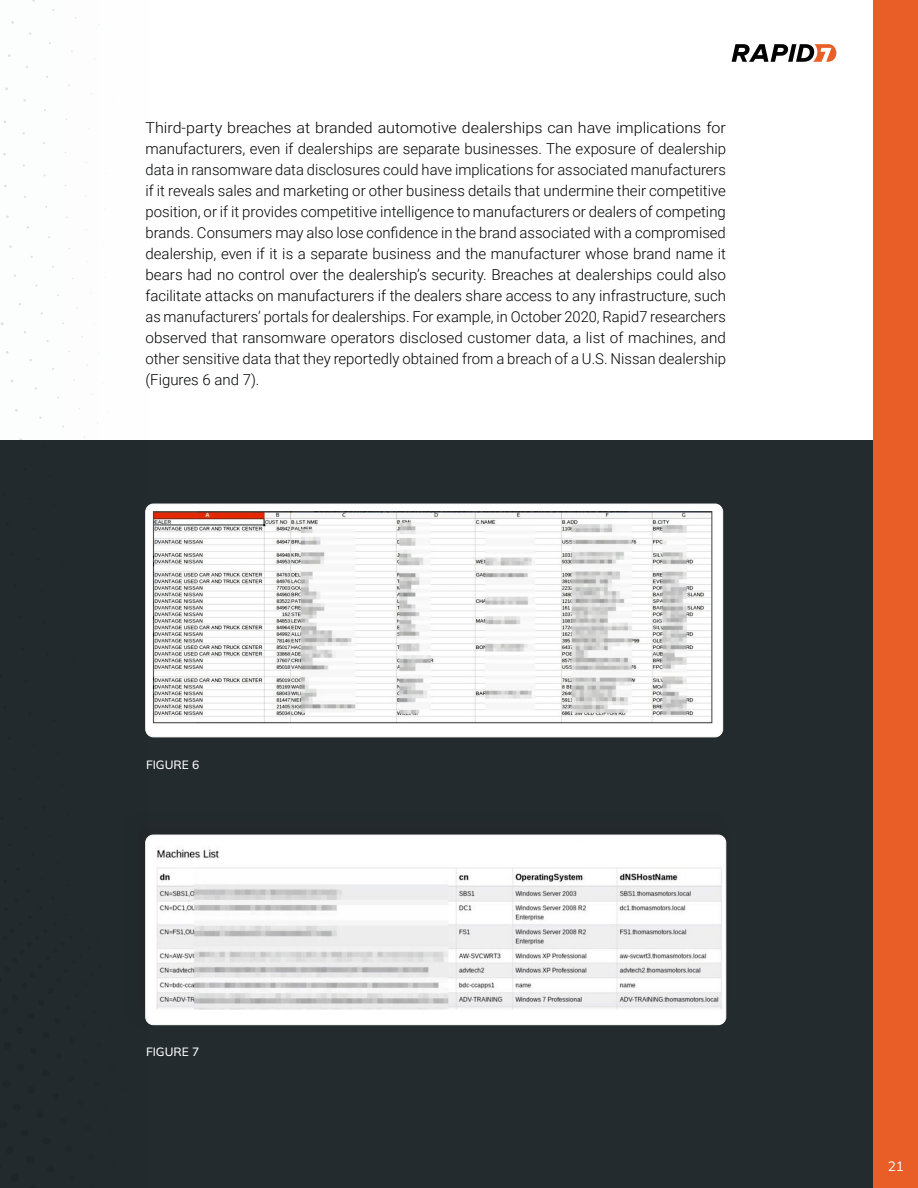
<style>
.page{position:relative;width:918px;height:1188px;background:#fff}
.page>*{position:absolute;margin:0;border:0;box-sizing:border-box;transform-origin:0 0}
.Body{font:300 15px/21px "Roboto";color:#020303;text-align:justify;scale:1.07 1}
.t1{font:13.5px "Mulish";color:#fff}
.Figure{font:500 12px "Mulish";color:#fff}
</style>
<div class="page">
<svg style="left:732px;top:44px;width:104px;height:18px"></svg>
<div style="left:0;top:441px;width:874px;height:747px;background:#242b2e"></div>
<img style="left:148px;top:504px;width:575px;height:233px">
<div style="left:145px;top:504px;width:578px;height:233px;border:1px solid #fff;border-radius:8px"></div>
<div style="left:120px;top:809px;width:611px;height:220px;background:#231f20;opacity:.2"></div>
<img style="left:148px;top:835px;width:578px;height:190px">
<div style="left:146px;top:835px;width:580px;height:190px;border:1px solid #fff;border-radius:8px"></div>
<div style="left:874px;top:0;width:44px;height:1188px;background:#e85e26"></div>
<svg style="left:0;top:352px;width:148px;height:677px"></svg>
<svg style="left:3px;top:879px;width:4px;height:5px"></svg>
<svg style="left:16px;top:867px;width:4px;height:4px"></svg>
<svg style="left:8px;top:843px;width:4px;height:4px"></svg>
<svg style="left:0;top:816px;width:4px;height:4px"></svg>
<svg style="left:26px;top:889px;width:4px;height:4px"></svg>
<svg style="left:40px;top:876px;width:4px;height:4px"></svg>
<svg style="left:32px;top:852px;width:3px;height:4px"></svg>
<svg style="left:24px;top:826px;width:4px;height:4px"></svg>
<svg style="left:18px;top:797px;width:3px;height:4px"></svg>
<svg style="left:12px;top:767px;width:4px;height:4px"></svg>
<svg style="left:7px;top:737px;width:4px;height:3px"></svg>
<svg style="left:3px;top:705px;width:4px;height:4px"></svg>
<svg style="left:51px;top:897px;width:4px;height:3px"></svg>
<svg style="left:65px;top:884px;width:4px;height:3px"></svg>
<svg style="left:48px;top:835px;width:4px;height:3px"></svg>
<svg style="left:32px;top:744px;width:3px;height:4px"></svg>
<svg style="left:24px;top:680px;width:4px;height:3px"></svg>
<svg style="left:21px;top:647px;width:3px;height:4px"></svg>
<svg style="left:18px;top:615px;width:3px;height:4px"></svg>
<svg style="left:6px;top:522px;width:3px;height:4px"></svg>
<svg style="left:2px;top:492px;width:3px;height:4px"></svg>
<svg style="left:10px;top:379px;width:4px;height:4px"></svg>
<svg style="left:16px;top:1026px;width:8px;height:3px"></svg>
<svg style="left:0;top:899px;width:45px;height:121px"></svg>
<svg style="left:87px;top:938px;width:13px;height:12px"></svg>
<svg style="left:54px;top:1017px;width:7px;height:7px"></svg>
<svg style="left:64px;top:1004px;width:7px;height:7px"></svg>
<svg style="left:34px;top:907px;width:49px;height:91px"></svg>
<svg style="left:125px;top:940px;width:3px;height:4px"></svg>
<svg style="left:81px;top:1022px;width:6px;height:7px"></svg>
<svg style="left:92px;top:1009px;width:6px;height:6px"></svg>
<svg style="left:101px;top:997px;width:6px;height:5px"></svg>
<svg style="left:83px;top:957px;width:32px;height:34px"></svg>
<svg style="left:118px;top:959px;width:20px;height:22px"></svg>
<svg style="left:108px;top:1027px;width:6px;height:2px"></svg>
<svg style="left:119px;top:1013px;width:6px;height:5px"></svg>
<svg style="left:129px;top:1000px;width:5px;height:6px"></svg>
<svg style="left:138px;top:989px;width:5px;height:5px"></svg>
<p class="Body" style="left:146px;top:116px;width:544px">Third-party breaches at branded automotive dealerships can have implications for manufacturers, even if dealerships are separate businesses. The exposure of dealership data in ransomware data disclosures could have implications for associated manufacturers if it reveals sales and marketing or other business details that undermine their competitive position, or if it provides competitive intelligence to manufacturers or dealers of competing brands. Consumers may also lose confidence in the brand associated with a compromised dealership, even if it is a separate business and the manufacturer whose brand name it bears had no control over the dealership’s security. Breaches at dealerships could also facilitate attacks on manufacturers if the dealers share access to any infrastructure, such as manufacturers’ portals for dealerships. For example, in October 2020, Rapid7 researchers observed that ransomware operators disclosed customer data, a list of machines, and other sensitive data that they reportedly obtained from a breach of a U.S. Nissan dealership (Figures 6 and 7).</p>
<p class="Figure" style="left:146px;top:756px;width:55px">FIGURE 6</p>
<p class="Figure" style="left:146px;top:1044px;width:55px">FIGURE 7</p>
<p class="t1" style="left:888px;top:1157px;width:18px">21</p>
</div>
